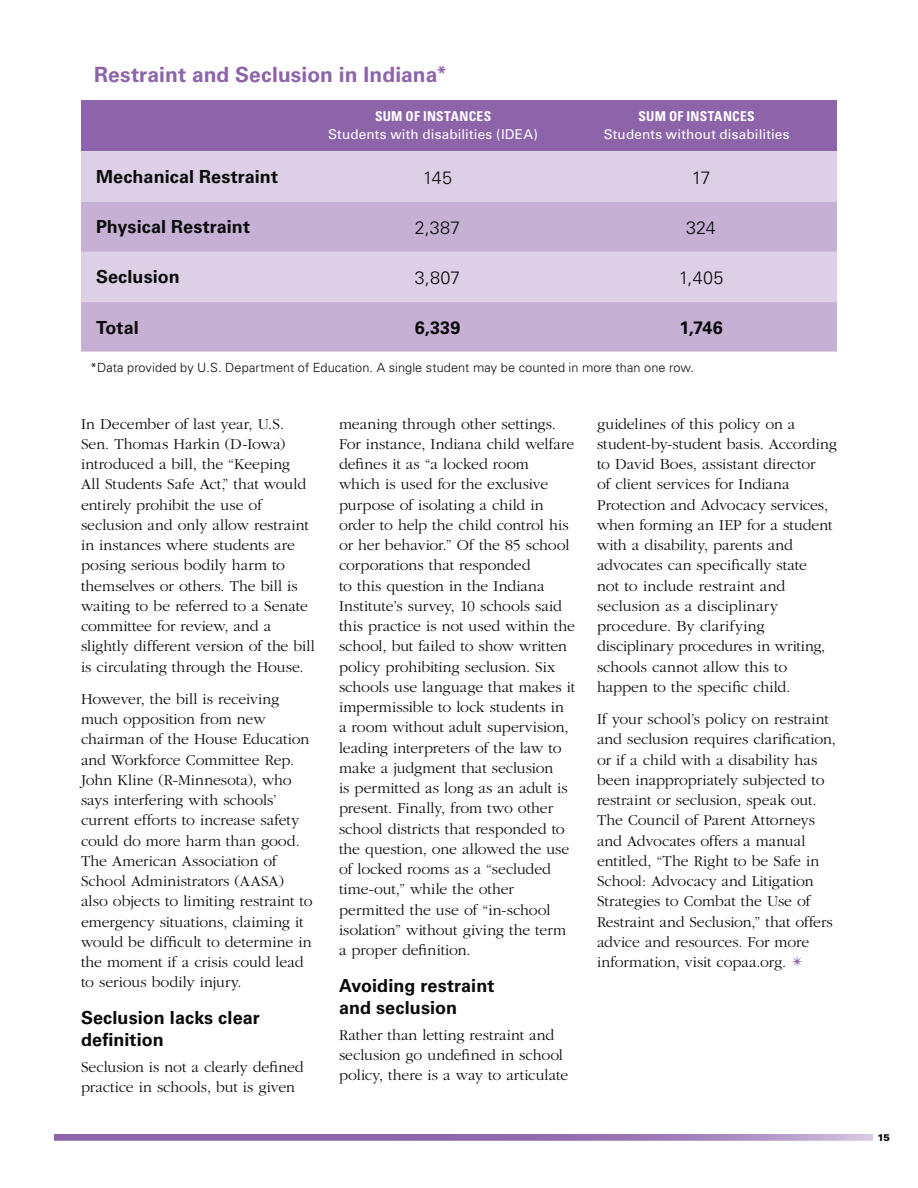
<style>
.page{position:relative;width:918px;height:1188px;background:#fff}
.page>*{position:absolute;margin:0;border:0;box-sizing:border-box;transform-origin:0 0}
.t1{font:700 21px "Univers";letter-spacing:.005em;color:#8d64aa}
.t2{font:700 18px/21.8px "Univers";letter-spacing:.005em;color:#0b0a0b}
.t3{font:300 18px "Univers";color:#0b0a0b}
.t4{font:300 15.75px/20.2px "Garamond";color:#0b0a0b}
.t5{font:13.5px "Univers";letter-spacing:.015em;color:#fff}
.t6{font:700 condensed 13.5px "Univers";letter-spacing:.02em;color:#fff}
.t7{font:300 12.75px "Univers";letter-spacing:.01em;color:#0b0a0b}
.t8{font:900 9.75px "Univers";color:#0b0a0b}
.s1{font-size:18px}
.s2{color:#8d64aa}
</style>
<div class="page">
<div style="left:81px;top:100px;width:756px;height:51px;background:#8d64aa"></div>
<div style="left:81px;top:151px;width:756px;height:51px;background:#ddd0e6"></div>
<svg style="left:81px;top:202px;width:756px;height:150px;background:#cdbbda"></svg>
<svg style="left:54px;top:1134px;width:819px;height:7px;background:#9d7ab6"></svg>
<h1 class="t1" style="left:94px;top:62px;width:354px">Restraint and Seclusion in Indiana<span class="s1">*</span></h1>
<p class="t6" style="left:375px;top:108px;width:117px">SUM OF INSTANCES</p>
<p class="t5" style="left:328px;top:126px;width:211px">Students with disabilities (IDEA)</p>
<p class="t6" style="left:639px;top:108px;width:117px">SUM OF INSTANCES</p>
<p class="t5" style="left:604px;top:126px;width:187px">Students without disabilities</p>
<p class="t2" style="left:96px;top:166px;width:184px">Mechanical Restraint</p>
<p class="t3" style="left:423px;top:166px;width:31px">145</p>
<p class="t3" style="left:692px;top:166px;width:20px">17</p>
<p class="t2" style="left:96px;top:216px;width:156px">Physical Restraint</p>
<p class="t3" style="left:415px;top:217px;width:47px">2,387</p>
<p class="t3" style="left:686px;top:217px;width:31px">324</p>
<p class="t2" style="left:96px;top:266px;width:85px">Seclusion</p>
<p class="t3" style="left:415px;top:267px;width:47px">3,807</p>
<p class="t3" style="left:679px;top:267px;width:46px">1,405</p>
<p class="t2" style="left:96px;top:317px;width:44px">Total</p>
<p class="t2" style="left:415px;top:317px;width:47px">6,339</p>
<p class="t2" style="left:679px;top:317px;width:45px">1,746</p>
<p class="t7" style="left:90px;top:360px;width:606px">*Data provided by U .S. Department of Education. A single student may be counted in more than one row.</p>
<p class="t4" style="left:81px;top:414px;width:235px">In December of last year, U.S.<br>Sen. Thomas Harkin (D-Iowa) introduced a bill, the “Keeping<br>All Students Safe Act,” that would entirely prohibit the use of seclusion and only allow restraint in instances where students are posing serious bodily harm to themselves or others. The bill is waiting to be referred to a Senate committee for review, and a slightly different version of the bill is circulating through the House.</p>
<p class="t4" style="left:81px;top:689px;width:233px">However, the bill is receiving much opposition from new chairman of the House Education and Workforce Committee Rep.<br>John Kline (R-Minnesota), who says interfering with schools’ current efforts to increase safety could do more harm than good.<br>The American Association of<br>School Administrators (AASA) also objects to limiting restraint to emergency situations, claiming it would be difficult to determine in the moment if a crisis could lead to serious bodily injury.</p>
<p class="t2" style="left:81px;top:1007px;width:180px">Seclusion lacks clear definition</p>
<p class="t4" style="left:81px;top:1057px;width:224px">Seclusion is not a clearly defined practice in schools, but is given</p>
<p class="t4" style="left:339px;top:414px;width:238px">meaning through other settings.<br>For instance, Indiana child welfare defines it as “a locked room<br>which is used for the exclusive purpose of isolating a child in order to help the child control his or her behavior.” Of the 85 school corporations that responded<br>to this question in the Indiana<br>Institute’s survey, 10 schools said this practice is not used within the school, but failed to show written policy prohibiting seclusion. Six schools use language that makes it impermissible to lock students in a room without adult supervision, leading interpreters of the law to make a judgment that seclusion<br>is permitted as long as an adult is present. Finally, from two other school districts that responded to the question, one allowed the use of locked rooms as a “secluded time-out,” while the other permitted the use of “in-school isolation” without giving the term a proper definition.</p>
<p class="t2" style="left:339px;top:975px;width:157px">Avoiding restraint and seclusion</p>
<p class="t4" style="left:339px;top:1025px;width:231px">Rather than letting restraint and seclusion go undefined in school policy, there is a way to articulate</p>
<p class="t4" style="left:597px;top:414px;width:241px">guidelines of this policy on a student-by-student basis. According to David Boes, assistant director<br>of client services for Indiana<br>Protection and Advocacy services, when forming an IEP for a student with a disability, parents and advocates can specifically state<br>not to include restraint and seclusion as a disciplinary procedure. By clarifying disciplinary procedures in writing, schools cannot allow this to happen to the specific child.</p>
<p class="t4" style="left:597px;top:709px;width:240px">If your school’s policy on restraint and seclusion requires clarification, or if a child with a disability has been inappropriately subjected to restraint or seclusion, speak out.<br>The Council of Parent Attorneys and Advocates offers a manual entitled, “The Right to be Safe in School: Advocacy and Litigation Strategies to Combat the Use of Restraint and Seclusion,” that offers advice and resources. For more information, visit copaa.org. <span class="s2">✴</span></p>
<p class="t8" style="left:878px;top:1131px;width:14px">15</p>
</div>
